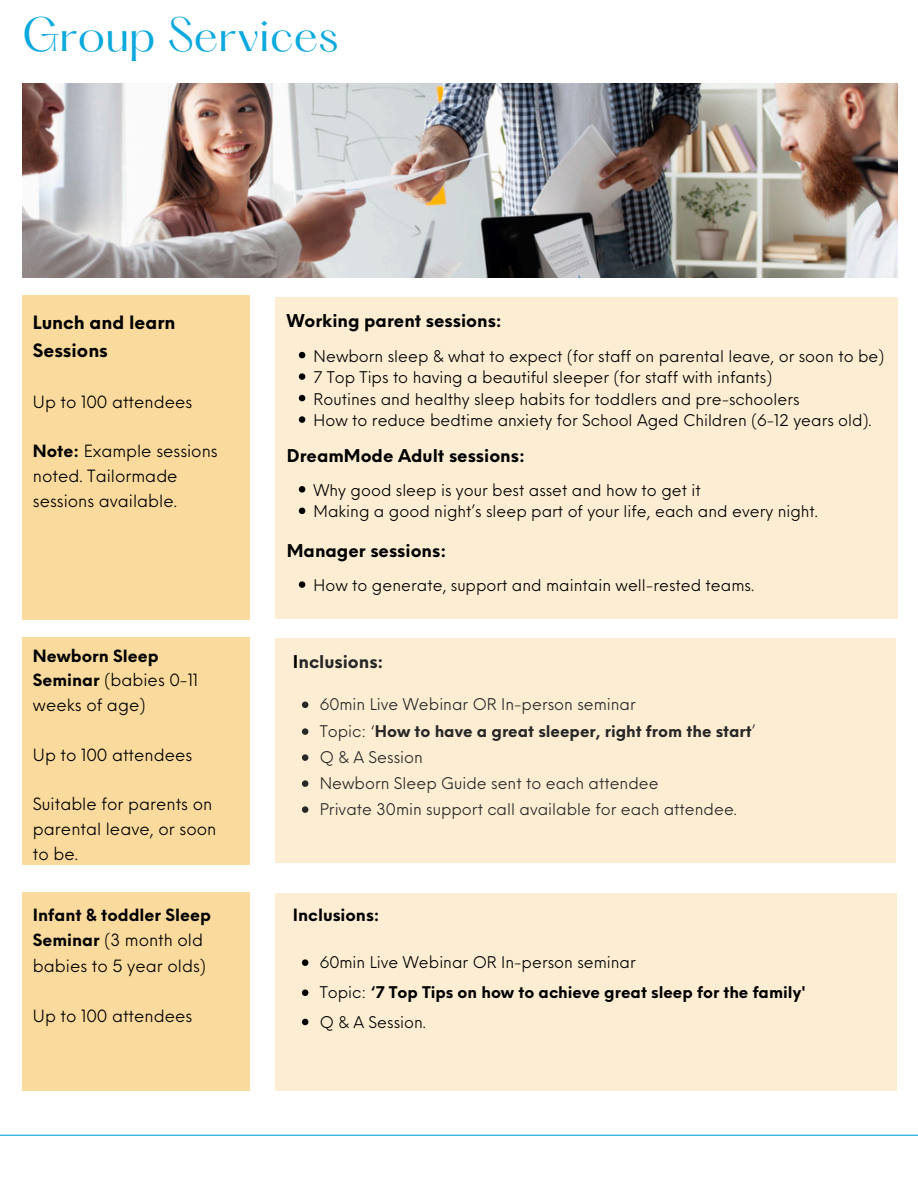
<style>
.page{position:relative;width:918px;height:1188px;background:#fff}
.page>*{position:absolute;margin:0;border:0;box-sizing:border-box;transform-origin:0 0}
.t1{font:42px "Hatton";color:#0ba9dd}
.t2{font:700 18px/28.2px "Neue Einstellung";color:#000}
.t3{font:700 17.25px "Neue Einstellung";color:#000}
.t4{font:700 17.25px "Neue Einstellung";color:#272727}
.t5{font:16.5px/24.8px "Neue Einstellung";color:#000}
.t6{font:700 16.5px "Neue Einstellung";color:#000}
.t7{font:15.75px "Neue Einstellung";color:#000}
.t8{font:15.75px "Neue Einstellung";color:#272727}
.t9{font:700 15.75px "Neue Einstellung";color:#000}
.t10{font:700 15.75px "Neue Einstellung";color:#272727}
.s1{font-weight:700}
.s2{color:#000}
.s3{font-weight:400}
</style>
<div class="page">
<img style="left:22px;top:83px;width:876px;height:195px">
<div style="left:22px;top:637px;width:227px;height:227px;background:#fbdb9d"></div>
<div style="left:275px;top:638px;width:620px;height:225px;background:#fdeed3"></div>
<div style="left:22px;top:892px;width:227px;height:199px;background:#fbdb9d"></div>
<div style="left:275px;top:893px;width:622px;height:198px;background:#fdeed3"></div>
<hr style="left:0;top:1135px;width:918px;height:1px;background:#0ba9dd">
<svg style="left:302px;top:702px;width:6px;height:6px"></svg>
<svg style="left:302px;top:728px;width:6px;height:7px"></svg>
<svg style="left:302px;top:754px;width:6px;height:7px"></svg>
<svg style="left:302px;top:780px;width:6px;height:7px"></svg>
<svg style="left:302px;top:806px;width:6px;height:7px"></svg>
<svg style="left:302px;top:959px;width:6px;height:7px"></svg>
<svg style="left:302px;top:989px;width:6px;height:7px"></svg>
<svg style="left:302px;top:1019px;width:6px;height:6px"></svg>
<div style="left:22px;top:295px;width:228px;height:324px;background:#fbdb9d"></div>
<div style="left:275px;top:297px;width:622px;height:322px;background:#fdeed3"></div>
<svg style="left:299px;top:352px;width:6px;height:6px"></svg>
<svg style="left:299px;top:373px;width:6px;height:7px"></svg>
<svg style="left:299px;top:395px;width:6px;height:6px"></svg>
<svg style="left:299px;top:416px;width:6px;height:7px"></svg>
<svg style="left:299px;top:486px;width:6px;height:7px"></svg>
<svg style="left:299px;top:508px;width:6px;height:6px"></svg>
<svg style="left:299px;top:581px;width:6px;height:7px"></svg>
<h3 class="t1" style="left:22px;top:15px;width:318px">Group Services</h3>
<h3 class="t2" style="left:33px;top:307px;width:144px">Lunch and learn<br>Sessions</h3>
<h2 class="t5" style="left:33px;top:388px;width:161px">Up to 100 attendees</h2>
<p class="t5" style="left:33px;top:437px;width:186px"><span class="s1">Note:</span> Example sessions noted. Tailormade sessions available.</p>
<h1 class="t5" style="left:33px;top:642px;width:167px"><span class="s1">Newborn Sleep<br>Seminar</span> (babies 0-11 weeks of age)</h1>
<h2 class="t5" style="left:33px;top:741px;width:161px">Up to 100 attendees</h2>
<h3 class="t5" style="left:33px;top:790px;width:185px">Suitable for parents on parental leave, or soon to be.</h3>
<p class="t5" style="left:33px;top:900px;width:180px;line-height:25.8px"><span class="s1">Infant &amp; toddler Sleep<br>Seminar</span> (3 month old babies to 5 year olds)</p>
<p class="t5" style="left:33px;top:1002px;width:161px">Up to 100 attendees</p>
<p class="t3" style="left:287px;top:305px;width:216px">Working parent sessions:</p>
<p class="t7" style="left:314px;top:342px;width:572px">Newborn sleep &amp; what to expect (for staff on parental leave, or soon to be)</p>
<p class="t7" style="left:314px;top:363px;width:460px">7 Top Tips to having a beautiful sleeper (for staff with infants)</p>
<p class="t7" style="left:314px;top:385px;width:487px">Routines and healthy sleep habits for toddlers and pre-schoolers</p>
<h3 class="t7" style="left:314px;top:406px;width:560px">How to reduce bedtime anxiety for School Aged Children (6-12 years old).</h3>
<h3 class="t3" style="left:287px;top:440px;width:240px">DreamMode Adult sessions:</h3>
<h2 class="t7" style="left:314px;top:476px;width:389px">Why good sleep is your best asset and how to get it</h2>
<p class="t7" style="left:314px;top:497px;width:506px">Making a good night’s sleep part of your life, each and every night.</p>
<p class="t3" style="left:287px;top:535px;width:161px">Manager sessions:</p>
<p class="t7" style="left:314px;top:571px;width:442px">How to generate, support and maintain well-rested teams.</p>
<h2 class="t4" style="left:293px;top:646px;width:92px"><span class="s2">I</span>nclusions:</h2>
<p class="t8" style="left:320px;top:691px;width:318px">60min Live Webinar OR In-person seminar</p>
<p class="t10" style="left:320px;top:717px;width:437px"><span class="s3">Topic: ‘</span>How to have a great sleeper, right from the start<span class="s3">’</span></p>
<p class="t8" style="left:320px;top:743px;width:105px">Q &amp; A Session</p>
<p class="t8" style="left:320px;top:769px;width:340px">Newborn Sleep Guide sent to each attendee</p>
<h2 class="t8" style="left:320px;top:795px;width:419px">Private 30min support call available for each attendee.</h2>
<h2 class="t6" style="left:293px;top:900px;width:88px">Inclusions:</h2>
<p class="t7" style="left:320px;top:949px;width:318px">60min Live Webinar OR In-person seminar</p>
<h3 class="t9" style="left:320px;top:978px;width:488px"><span class="s3">Topic:</span> ‘7 Top Tips on how to achieve great sleep for the family'</h3>
<h3 class="t7" style="left:320px;top:1008px;width:108px">Q &amp; A Session.</h3>
</div>
